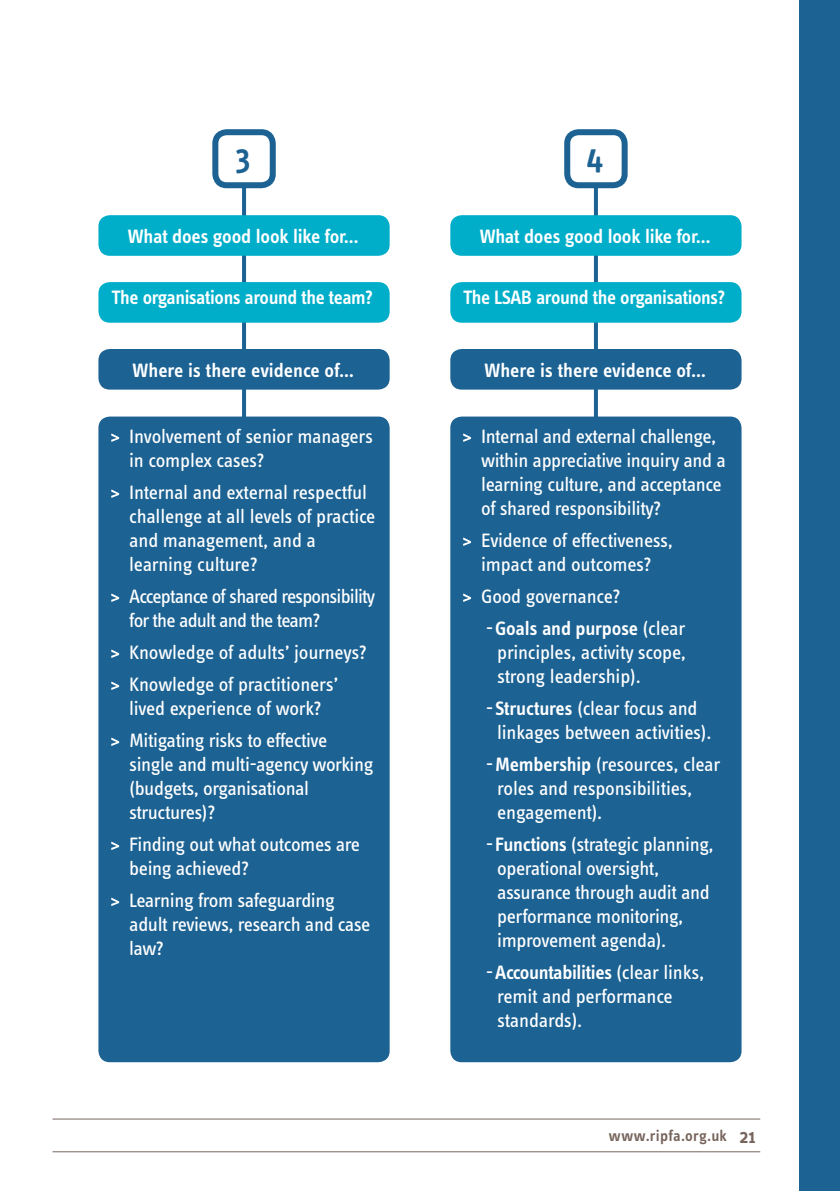
<style>
.page{position:relative;width:840px;height:1191px;background:#fff}
.page>*{position:absolute;margin:0;border:0;box-sizing:border-box;transform-origin:0 0}
.t1{font:600 34px "Info Text Pro";color:#1c6293}
.RiP_Bullets{font:20px/24px "Info Text Pro";letter-spacing:-.02em;color:#fff}
.t2{font:600 20px "Info Text Pro";letter-spacing:-.02em;color:#fff}
.RiP_Bullets-2{font:20px/24px "Info Text Pro";letter-spacing:-.04em;color:#fff}
.t3{font:600 20px "Info Text Pro";color:#fff}
.t4{font:600 16px "Info Text Pro";letter-spacing:.015em;color:#77655d}
.s1{font-weight:600}
.s2{font-size:20px}
</style>
<div class="page">
<div style="left:799px;top:0;width:40px;height:1191px;background:#1c6293"></div>
<hr style="left:52px;top:1151px;width:707px;height:1px;background:#77655d">
<hr style="left:52px;top:1118px;width:707px;height:1px;background:#77655d">
<svg style="left:593px;top:188px;width:4px;height:228px"></svg>
<hr style="left:242px;top:172px;width:4px;height:255px;background:#1c6293">
<div style="left:98px;top:349px;width:291px;height:40px;background:#1c6293;border-radius:11px"></div>
<div style="left:450px;top:349px;width:291px;height:40px;background:#1c6293;border-radius:11px"></div>
<div style="left:98px;top:215px;width:291px;height:41px;background:#00aec9;border-radius:11px"></div>
<div style="left:450px;top:215px;width:291px;height:41px;background:#00aec9;border-radius:11px"></div>
<div style="left:98px;top:282px;width:291px;height:41px;background:#00aec9;border-radius:11px"></div>
<div style="left:98px;top:416px;width:291px;height:646px;background:#1c6293;border-radius:11px"></div>
<svg style="left:111px;top:433px;width:8px;height:9px"></svg>
<svg style="left:111px;top:489px;width:8px;height:9px"></svg>
<svg style="left:111px;top:593px;width:8px;height:9px"></svg>
<svg style="left:111px;top:649px;width:8px;height:9px"></svg>
<svg style="left:111px;top:681px;width:8px;height:9px"></svg>
<svg style="left:111px;top:737px;width:8px;height:9px"></svg>
<svg style="left:111px;top:841px;width:8px;height:9px"></svg>
<svg style="left:111px;top:897px;width:8px;height:9px"></svg>
<div style="left:215px;top:132px;width:57px;height:53px;background:#fff;border-radius:11px"></div>
<div style="left:212px;top:129px;width:63px;height:59px;border:6px solid #1c6293;border-radius:11px"></div>
<div style="left:450px;top:282px;width:291px;height:41px;background:#00aec9;border-radius:11px"></div>
<div style="left:450px;top:416px;width:291px;height:646px;background:#1c6293;border-radius:11px"></div>
<svg style="left:463px;top:433px;width:8px;height:9px"></svg>
<svg style="left:463px;top:537px;width:8px;height:9px"></svg>
<svg style="left:463px;top:593px;width:8px;height:9px"></svg>
<div style="left:564px;top:129px;width:63px;height:59px;border:6px solid #1c6293;border-radius:11px"></div>
<p class="t1" style="left:235px;top:136px;width:17px">3</p>
<p class="t1" style="left:586px;top:136px;width:19px">4</p>
<p class="t2" style="left:128px;top:225px;width:232px">What does good look like for…</p>
<p class="t2" style="left:479px;top:225px;width:232px">What does good look like for…</p>
<p class="t2" style="left:112px;top:285px;width:262px">The organisations around the team?</p>
<p class="t2" style="left:463px;top:285px;width:263px">The LSAB around the organisations?</p>
<p class="t3" style="left:133px;top:359px;width:223px">Where is there evidence of…</p>
<p class="t3" style="left:484px;top:359px;width:223px">Where is there evidence of…</p>
<p class="RiP_Bullets" style="left:129px;top:424px;width:245px">Involvement of senior managers in complex cases?</p>
<p class="RiP_Bullets" style="left:129px;top:480px;width:247px">Internal and external respectful challenge at all levels of practice and management, and a learning culture?</p>
<p class="RiP_Bullets-2" style="left:129px;top:584px;width:247px">Acceptance of shared responsibility for the adult and the team?</p>
<p class="RiP_Bullets" style="left:129px;top:640px;width:239px">Knowledge of adults’ journeys?</p>
<p class="RiP_Bullets" style="left:129px;top:672px;width:211px">Knowledge of practitioners’ lived experience of work?</p>
<p class="RiP_Bullets" style="left:129px;top:728px;width:246px">Mitigating risks to effective single and multi-agency working (budgets, organisational structures)?</p>
<p class="RiP_Bullets" style="left:129px;top:832px;width:232px">Finding out what outcomes are being achieved?</p>
<p class="RiP_Bullets" style="left:129px;top:888px;width:242px">Learning from safeguarding adult reviews, research and case law?</p>
<p class="RiP_Bullets" style="left:481px;top:424px;width:246px">Internal and external challenge, within appreciative inquiry and a learning culture, and acceptance of shared responsibility?</p>
<p class="RiP_Bullets" style="left:481px;top:528px;width:193px">Evidence of effectiveness, impact and outcomes?</p>
<p class="RiP_Bullets" style="left:481px;top:584px;width:141px">Good governance?</p>
<p class="RiP_Bullets" style="left:497px;top:616px;width:190px;text-align:justify;text-indent:-11px">-<span class="s1">Goals and purpose</span> (clear principles, activity scope, strong leadership).</p>
<p class="RiP_Bullets" style="left:497px;top:696px;width:216px;text-indent:-11px">-<span class="s1">Structures</span> (clear focus and linkages between activities).</p>
<p class="RiP_Bullets" style="left:497px;top:752px;width:224px;text-indent:-11px">-<span class="s1">Membership</span> (resources, clear roles and responsibilities, engagement).</p>
<p class="RiP_Bullets" style="left:497px;top:832px;width:218px;text-indent:-11px">-<span class="s1">Functions</span> (strategic planning, operational oversight, assurance through audit and performance monitoring, improvement agenda).</p>
<p class="RiP_Bullets" style="left:497px;top:960px;width:208px;text-indent:-11px">-<span class="s1">Accountabilities</span> (clear links, remit and performance standards).</p>
<p class="t4" style="left:608px;top:1126px;width:148px">www.ripfa.org.uk <span class="s2">21</span></p>
</div>
